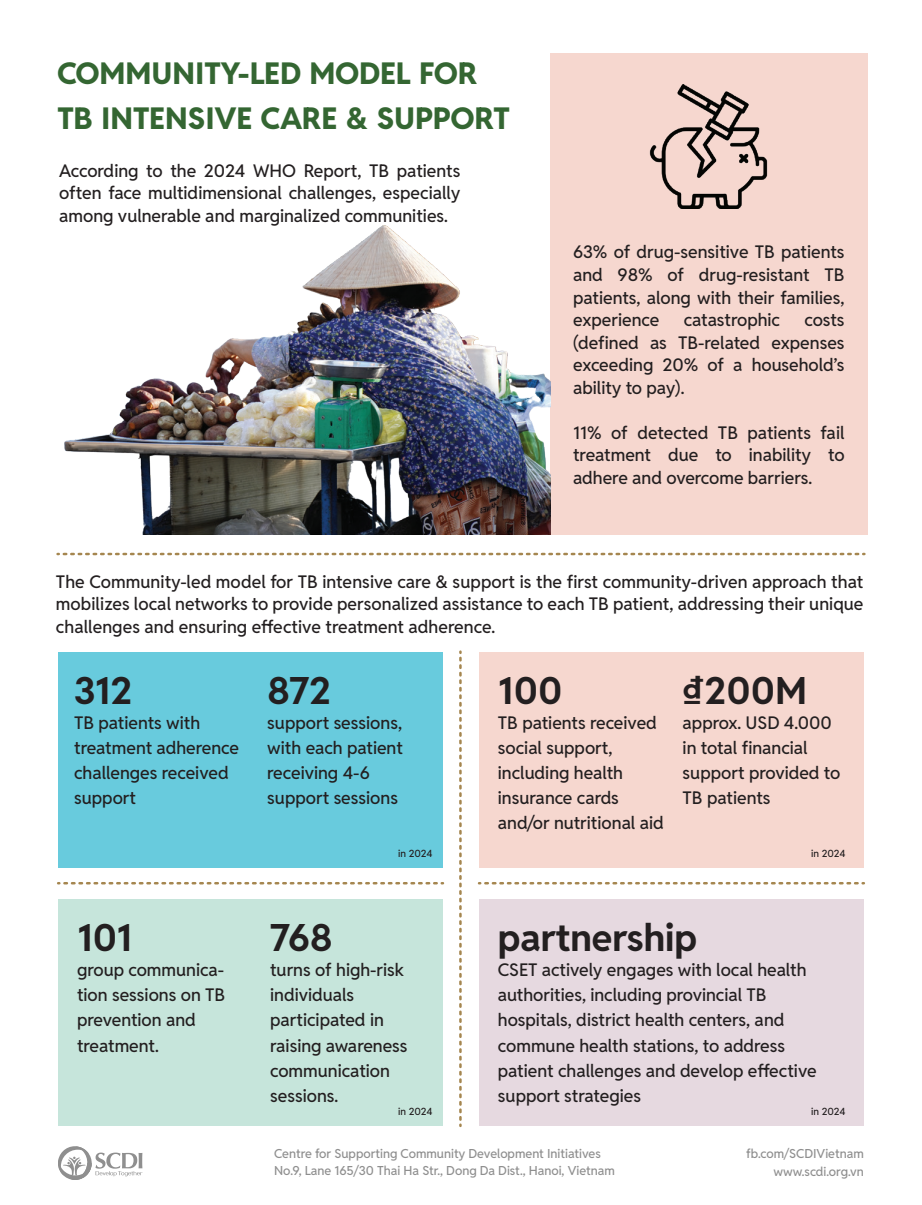
<style>
.page{position:relative;width:922px;height:1205px;background:#fff}
.page>*{position:absolute;margin:0;border:0;box-sizing:border-box;transform-origin:0 0}
.t1{font:700 37.5px "Reddit Sans";color:#231f20}
.t2{font:800 30px/45px "Reddit Sans";color:#346632}
.t3{font:500 17.5px/25px "Reddit Sans";color:#231f20}
.t4{font:500 12.5px/17.5px "Reddit Sans";color:#8f8f8f}
.t5{font:500 10px "Reddit Sans";color:#231f20}
</style>
<div class="page">
<div style="left:550px;top:54px;width:317px;height:481px;background:#f6d7cf"></div>
<svg style="left:58px;top:553px;width:806px;height:2px"></svg>
<svg style="left:58px;top:882px;width:385px;height:2px"></svg>
<svg style="left:479px;top:882px;width:384px;height:2px"></svg>
<svg style="left:459px;top:651px;width:2px;height:475px"></svg>
<div style="left:58px;top:652px;width:385px;height:215px;background:#68cbdd"></div>
<div style="left:479px;top:652px;width:384px;height:215px;background:#f6d7cf"></div>
<div style="left:58px;top:899px;width:385px;height:227px;background:#c6e5db"></div>
<div style="left:479px;top:899px;width:384px;height:227px;background:#e6d9e0"></div>
<img style="left:64px;top:225px;width:486px;height:310px">
<img style="left:649px;top:84px;width:119px;height:125px">
<svg style="left:58px;top:1146px;width:84px;height:34px"></svg>
<h2 class="t2" style="left:57px;top:48px;width:454px">COMMUNITY-LED MODEL FOR<br>TB INTENSIVE CARE &amp; SUPPORT</h2>
<p class="t3" style="left:59px;top:157px;width:402px;line-height:22.5px;text-align:justify">According to the 2024 WHO Report, TB patients often face multidimensional challenges, especially among vulnerable and marginalized communities.</p>
<p class="t3" style="left:573px;top:239px;width:273px;line-height:22.5px;text-align:justify">63% of drug-sensitive TB patients and 98% of drug-resistant TB patients, along with their families, experience</p>
<p class="t3" style="left:683px;top:306px;width:98px">catastrophic</p>
<p class="t3" style="left:573px;top:307px;width:273px;line-height:22.5px;text-align:justify;text-indent:231px">costs (defined as TB-related expenses exceeding 20% of a household’s ability to pay).</p>
<p class="t3" style="left:573px;top:419px;width:273px;line-height:22.5px;text-align:justify">11% of detected TB patients fail treatment due to inability to adhere and overcome barriers.</p>
<p class="t3" style="left:56px;top:568px;width:808px;line-height:22.5px;text-align:justify">The Community-led model for TB intensive care &amp; support is the first community-driven approach that mobilizes local networks to provide personalized assistance to each TB patient, addressing their unique challenges and ensuring effective treatment adherence.</p>
<h1 class="t1" style="left:74px;top:658px;width:60px">312</h1>
<p class="t3" style="left:74px;top:708px;width:166px">TB patients with treatment adherence challenges received support</p>
<h1 class="t1" style="left:682px;top:658px;width:126px">₫200M</h1>
<p class="t3" style="left:682px;top:708px;width:159px">approx. USD 4.000 in total financial support provided to<br>TB patients</p>
<h1 class="t1" style="left:267px;top:658px;width:65px">872</h1>
<p class="t3" style="left:267px;top:708px;width:137px">support sessions, with each patient receiving 4-6 support sessions</p>
<h1 class="t1" style="left:498px;top:658px;width:66px">100</h1>
<p class="t3" style="left:498px;top:708px;width:167px">TB patients received social support, including health insurance cards and/or nutritional aid</p>
<h1 class="t1" style="left:77px;top:906px;width:57px">101</h1>
<p class="t3" style="left:77px;top:956px;width:150px">group communica&shy;tion sessions on TB prevention and treatment.</p>
<p class="t5" style="left:398px;top:846px;width:36px">in 2024</p>
<p class="t5" style="left:811px;top:846px;width:36px">in 2024</p>
<h1 class="t1" style="left:270px;top:906px;width:64px">768</h1>
<p class="t3" style="left:270px;top:956px;width:139px">turns of high-risk individuals participated in raising awareness communication sessions.</p>
<h1 class="t1" style="left:498px;top:906px;width:200px">partnership</h1>
<p class="t3" style="left:498px;top:956px;width:320px">CSET actively engages with local health authorities, including provincial TB hospitals, district health centers, and commune health stations, to address patient challenges and develop effective support strategies</p>
<p class="t5" style="left:398px;top:1104px;width:36px">in 2024</p>
<p class="t5" style="left:811px;top:1104px;width:36px">in 2024</p>
<p class="t4" style="left:274px;top:1143px;width:342px">Centre for Supporting Community Development Initiatives<br>No.9, Lane 165/30 Thai Ha Str., Dong Da Dist., Hanoi, Vietnam</p>
<p class="t4" style="left:746px;top:1143px;width:119px;text-align:right">fb.com/SCDIVietnam www.scdi.org.vn</p>
</div>
